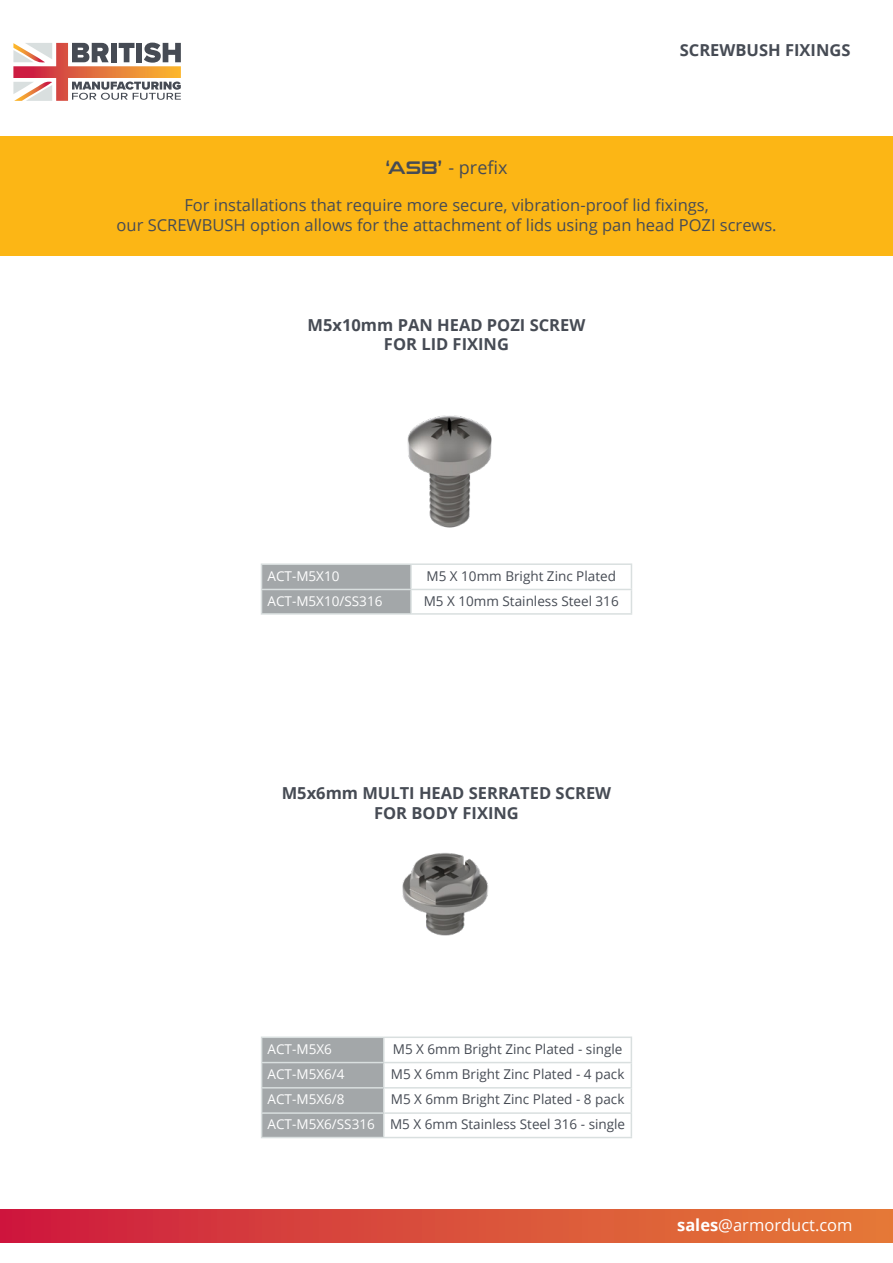
<style>
.page{position:relative;width:893px;height:1263px;background:#fff}
.page>*{position:absolute;margin:0;border:0;box-sizing:border-box;transform-origin:0 0}
.t1{font:18px "Open Sans";color:#464b54}
.t2{font:16.5px/19.8px "Open Sans";color:#464b54;text-align:center}
.t3{font:700 16.5px/19.8px "Open Sans";color:#464b54;text-align:center}
.t4{font:16.5px "Open Sans";color:#fff}
.t5{font:13.5px/25.2px "Open Sans";color:#464b54;text-align:right}
.t6{font:13.5px "Open Sans";color:#fff}
.s1{font-family:"Conthrax";font-weight:600}
.s2{color:#fff}
.s3{font-weight:700}
</style>
<div class="page">
<svg style="left:13px;top:43px;width:168px;height:58px"></svg>
<div style="left:0;top:1209px;width:893px;height:33px;background:linear-gradient(to right,#ce1c3f,#e57d37)"></div>
<div style="left:0;top:136px;width:893px;height:119px;background:#fcb615"></div>
<div style="left:261px;top:565px;width:149px;height:48px;background:#a3a7a9"></div>
<hr style="left:261px;top:563px;width:150px;height:2px;background:#d9dfdf">
<hr style="left:261px;top:589px;width:150px;height:1px;background:#d9dfdf">
<hr style="left:261px;top:613px;width:150px;height:2px;background:#d9dfdf">
<hr style="left:410px;top:565px;width:2px;height:24px;background:#d9dfdf">
<hr style="left:410px;top:590px;width:2px;height:23px;background:#d9dfdf">
<svg style="left:631px;top:565px;width:1px;height:48px"></svg>
<hr style="left:411px;top:563px;width:221px;height:2px;background:#d9dfdf">
<hr style="left:411px;top:589px;width:221px;height:1px;background:#d9dfdf">
<hr style="left:411px;top:613px;width:221px;height:2px;background:#d9dfdf">
<img style="left:402px;top:852px;width:87px;height:84px">
<div style="left:261px;top:1038px;width:122px;height:99px;background:#a3a7a9"></div>
<hr style="left:261px;top:1036px;width:123px;height:2px;background:#d9dfdf">
<hr style="left:261px;top:1062px;width:123px;height:1px;background:#d9dfdf">
<hr style="left:261px;top:1087px;width:123px;height:1px;background:#d9dfdf">
<hr style="left:261px;top:1112px;width:123px;height:2px;background:#d9dfdf">
<hr style="left:261px;top:1137px;width:123px;height:1px;background:#d9dfdf">
<hr style="left:383px;top:1038px;width:2px;height:24px;background:#d9dfdf">
<hr style="left:383px;top:1063px;width:2px;height:24px;background:#d9dfdf">
<hr style="left:383px;top:1088px;width:2px;height:24px;background:#d9dfdf">
<hr style="left:383px;top:1114px;width:2px;height:23px;background:#d9dfdf">
<svg style="left:631px;top:1038px;width:1px;height:99px"></svg>
<hr style="left:384px;top:1036px;width:248px;height:2px;background:#d9dfdf">
<hr style="left:384px;top:1062px;width:248px;height:1px;background:#d9dfdf">
<hr style="left:384px;top:1087px;width:248px;height:1px;background:#d9dfdf">
<hr style="left:384px;top:1112px;width:248px;height:2px;background:#d9dfdf">
<hr style="left:384px;top:1137px;width:248px;height:1px;background:#d9dfdf">
<img style="left:407px;top:415px;width:85px;height:113px">
<h1 class="t1" style="left:385px;top:155px;width:124px"><span class="s1">‘ASB’</span> - prefix</h1>
<p class="t3" style="left:680px;top:40px;width:172px">SCREWBUSH FIXINGS</p>
<p class="t2" style="left:117px;top:194px;width:662px">For installations that require more secure, vibration-proof lid fixings,<br>our SCREWBUSH option allows for the attachment of lids using pan head POZI screws.</p>
<p class="t3" style="left:308px;top:314px;width:279px">M5x10mm PAN HEAD POZI SCREW<br>FOR LID FIXING</p>
<p class="t6" style="left:267px;top:566px;width:74px">ACT-M5X10</p>
<p class="t5" style="left:427px;top:563px;width:191px">M5 X 10mm Bright Zinc Plated</p>
<p class="t6" style="left:267px;top:592px;width:116px">ACT-M5X10/SS316</p>
<p class="t5" style="left:424px;top:588px;width:196px">M5 X 10mm Stainless Steel 316</p>
<p class="t3" style="left:282px;top:783px;width:331px">M5x6mm MULTI HEAD SERRATED SCREW<br>FOR BODY FIXING</p>
<p class="t6" style="left:268px;top:1039px;width:66px">ACT-M5X6</p>
<p class="t5" style="left:393px;top:1036px;width:231px">M5 X 6mm Bright Zinc Plated - single</p>
<p class="t6" style="left:268px;top:1065px;width:78px">ACT-M5X6/4</p>
<p class="t5" style="left:391px;top:1061px;width:235px">M5 X 6mm Bright Zinc Plated - 4 pack</p>
<p class="t6" style="left:268px;top:1090px;width:78px">ACT-M5X6/8</p>
<p class="t5" style="left:268px;top:1086px;width:359px">M5 X 6mm Bright Zinc Plated - 8 pack<br><span class="s2">ACT-M5X6/SS316</span> M5 X 6mm Stainless Steel 316 - single</p>
<p class="t4" style="left:677px;top:1213px;width:177px"><span class="s3">sales</span>@armorduct.com</p>
</div>
